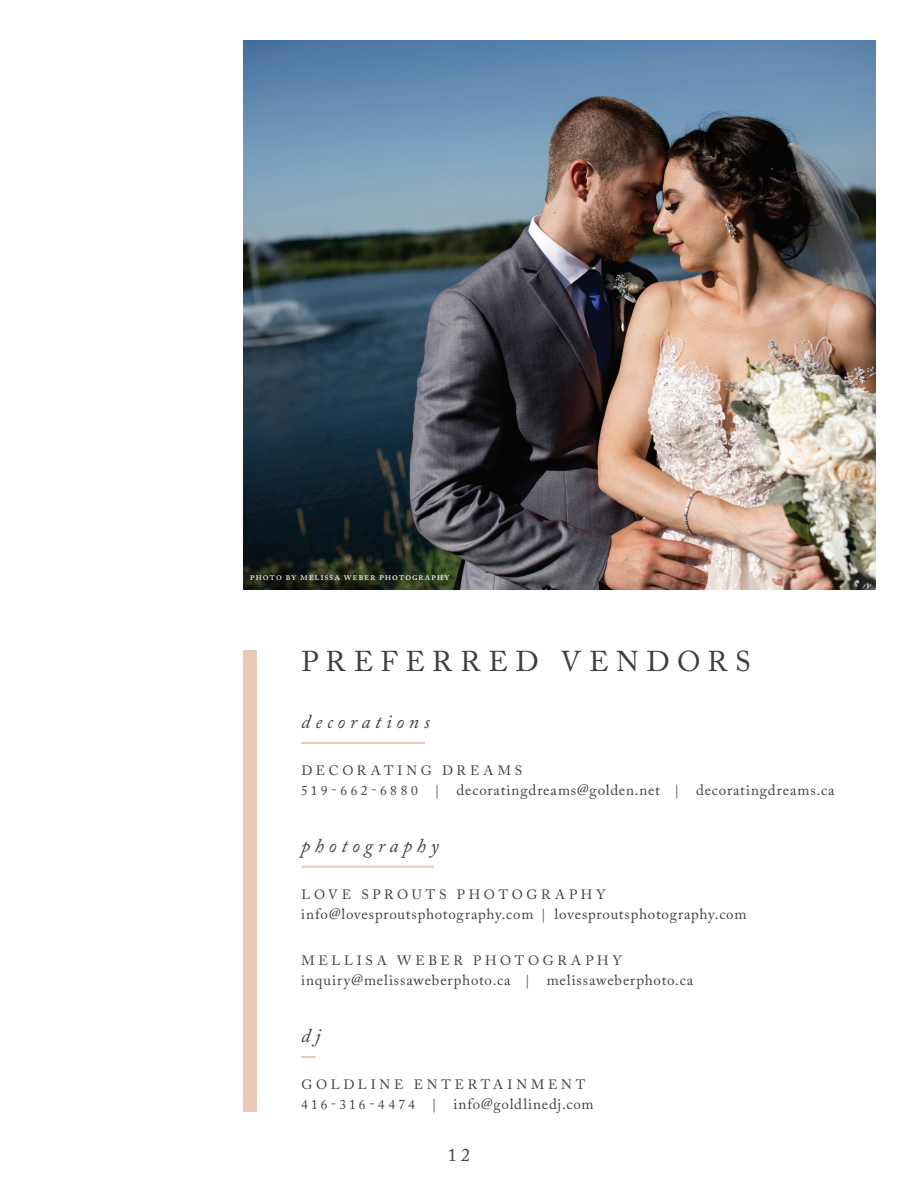
<style>
.page{position:relative;width:918px;height:1188px;background:#fff}
.page>*{position:absolute;margin:0;border:0;box-sizing:border-box;transform-origin:0 0}
.t1{font:28.5px "Adobe Caslon Pro";letter-spacing:.27em;color:#3e3e3f}
.t2{font:italic 19.5px "Adobe Caslon Pro";letter-spacing:.245em;color:#3e3e3f}
.t3{font:18px "Adobe Caslon Pro";color:#3e3e3f}
.t4{font:15px "Adobe Caslon Pro";letter-spacing:.055em;color:#3e3e3f}
.t5{font:13.5px/19.8px "Adobe Caslon Pro";letter-spacing:.27em;color:#3e3e3f}
.t6{font:10.5px "Adobe Caslon Pro";letter-spacing:.07em;color:#fff}
.s1{font-size:13.5px}
</style>
<div class="page">
<img style="left:243px;top:40px;width:632px;height:549px">
<div style="left:243px;top:650px;width:14px;height:462px;background:#eac8b8"></div>
<hr style="left:301px;top:742px;width:124px;height:2px;background:#eac8b8">
<hr style="left:301px;top:866px;width:133px;height:2px;background:#eac8b8">
<svg style="left:301px;top:1056px;width:15px;height:2px"></svg>
<p class="t6" style="left:250px;top:570px;width:201px">photo by melissa weber photography</p>
<p class="t1" style="left:302px;top:645px;width:451px">PREFERRED VENDORS</p>
<p class="t2" style="left:301px;top:710px;width:130px">decorations</p>
<p class="t5" style="left:301px;top:761px;width:222px">DECORATING DREAMS<br>519-662-6880</p>
<p class="t4" style="left:435px;top:781px;width:401px"><span class="s1">|</span> decoratingdreams@golden.net <span class="s1">|</span> decoratingdreams.ca</p>
<p class="t2" style="left:301px;top:834px;width:139px">photography</p>
<p class="t5" style="left:301px;top:884px;width:306px">LOVE SPROUTS PHOTOGRAPHY</p>
<p class="t4" style="left:301px;top:905px;width:447px">info@lovesproutsphotography.com <span class="s1">|</span> lovesproutsphotography.com</p>
<p class="t5" style="left:301px;top:951px;width:322px">MELLISA WEBER PHOTOGRAPHY</p>
<p class="t4" style="left:301px;top:971px;width:393px">inquiry@melissaweberphoto.ca <span class="s1">|</span> melissaweberphoto.ca</p>
<p class="t2" style="left:301px;top:1024px;width:21px">dj</p>
<p class="t5" style="left:301px;top:1075px;width:286px">GOLDLINE ENTERTAINMENT<br>416-316-4474</p>
<p class="t4" style="left:432px;top:1095px;width:163px"><span class="s1">|</span> info@goldlinedj.com</p>
<p class="t3" style="left:448px;top:1144px;width:24px">1 2</p>
</div>
